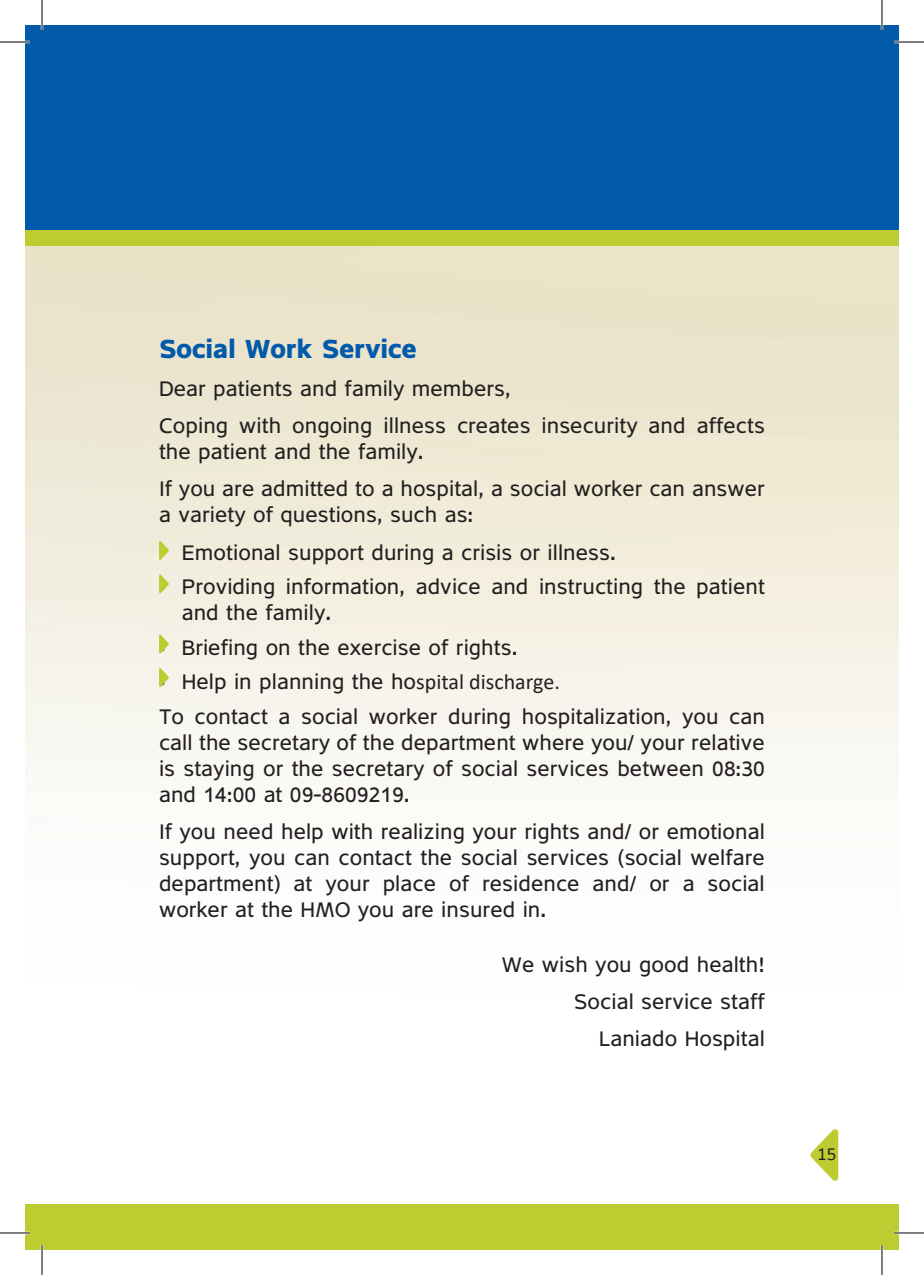
<style>
.page{position:relative;width:924px;height:1275px;background:#fff}
.page>*{position:absolute;margin:0;border:0;box-sizing:border-box;transform-origin:0 0}
.t1{font:700 26px "Fb Tamlil Eng";color:#015aaa}
.t2{font:21px/26px "Fb Tamlil Eng";color:#231f20}
.t3{font:21px "Fb Typo Pas";color:#231f20}
.s1{font-family:"Calibri";font-size:22px}
</style>
<div class="page">
<img style="left:25px;top:245px;width:3px;height:534px">
<img style="left:28px;top:245px;width:870px;height:542px">
<div style="left:25px;top:25px;width:873px;height:205px;background:#015aaa"></div>
<div style="left:25px;top:230px;width:873px;height:15px;background:#bdcd31"></div>
<div style="left:25px;top:1204px;width:873px;height:46px;background:#bdcd31"></div>
<svg style="left:810px;top:1129px;width:27px;height:52px"></svg>
<svg style="left:159px;top:541px;width:10px;height:19px"></svg>
<svg style="left:159px;top:634px;width:10px;height:19px"></svg>
<svg style="left:159px;top:574px;width:10px;height:19px"></svg>
<svg style="left:159px;top:668px;width:10px;height:19px"></svg>
<hr style="left:0;top:41px;width:30px;height:2px;background:#fff">
<hr style="left:893px;top:41px;width:30px;height:2px;background:#fff">
<hr style="left:0;top:1231px;width:30px;height:3px;background:#fff">
<hr style="left:893px;top:1231px;width:30px;height:3px;background:#fff">
<hr style="left:41px;top:0;width:2px;height:30px;background:#fff">
<hr style="left:41px;top:1245px;width:2px;height:30px;background:#fff">
<hr style="left:880px;top:0;width:2px;height:30px;background:#fff">
<hr style="left:880px;top:1245px;width:2px;height:30px;background:#fff">
<hr style="left:0;top:42px;width:30px;height:1px;background:#000">
<hr style="left:893px;top:42px;width:30px;height:1px;background:#000">
<hr style="left:0;top:1232px;width:30px;height:1px;background:#000">
<hr style="left:893px;top:1232px;width:30px;height:1px;background:#000">
<hr style="left:42px;top:0;width:1px;height:30px;background:#000">
<hr style="left:42px;top:1245px;width:1px;height:30px;background:#000">
<hr style="left:881px;top:0;width:1px;height:30px;background:#000">
<hr style="left:881px;top:1245px;width:1px;height:30px;background:#000">
<p class="t1" style="left:159px;top:337px;width:259px">Social Work Service</p>
<p class="t2" style="left:159px;top:378px;width:353px">Dear patients and family members,</p>
<p class="t2" style="left:159px;top:415px;width:607px">Coping with ongoing illness creates insecurity and affects the patient and the family.</p>
<p class="t2" style="left:159px;top:478px;width:607px">If you are admitted to a hospital, a social worker can answer a variety of questions, such as:</p>
<p class="t2" style="left:159px;top:542px;width:458px">• Emotional support during a crisis or illness.</p>
<p class="t2" style="left:182px;top:576px;width:584px;text-indent:-23px">• Providing information, advice and instructing the patient and the family.</p>
<p class="t2" style="left:159px;top:637px;width:360px">• Briefing on the exercise of rights.</p>
<p class="t2" style="left:159px;top:671px;width:402px">• Help in planning the ho<span class="s1">spital discharge.</span></p>
<p class="t2" style="left:159px;top:706px;width:607px;text-align:justify">To contact a social worker during hospitalization, you can call the secretary of the department where you/ your relative is staying or the secretary of social services between 08:30 and 14:00 at 09-8609219.</p>
<p class="t2" style="left:159px;top:821px;width:607px;text-align:justify">If you need help with realizing your rights and/ or emotional support, you can contact the social services (social welfare department) at your place of residence and/ or a social worker at the HMO you are insured in.</p>
<p class="t2" style="left:502px;top:953px;width:264px">We wish you good health!</p>
<p class="t2" style="left:573px;top:991px;width:192px">Social service staff</p>
<p class="t2" style="left:598px;top:1028px;width:167px">Laniado Hospital</p>
<p class="t3" style="left:816px;top:1143px;width:21px">15</p>
</div>
